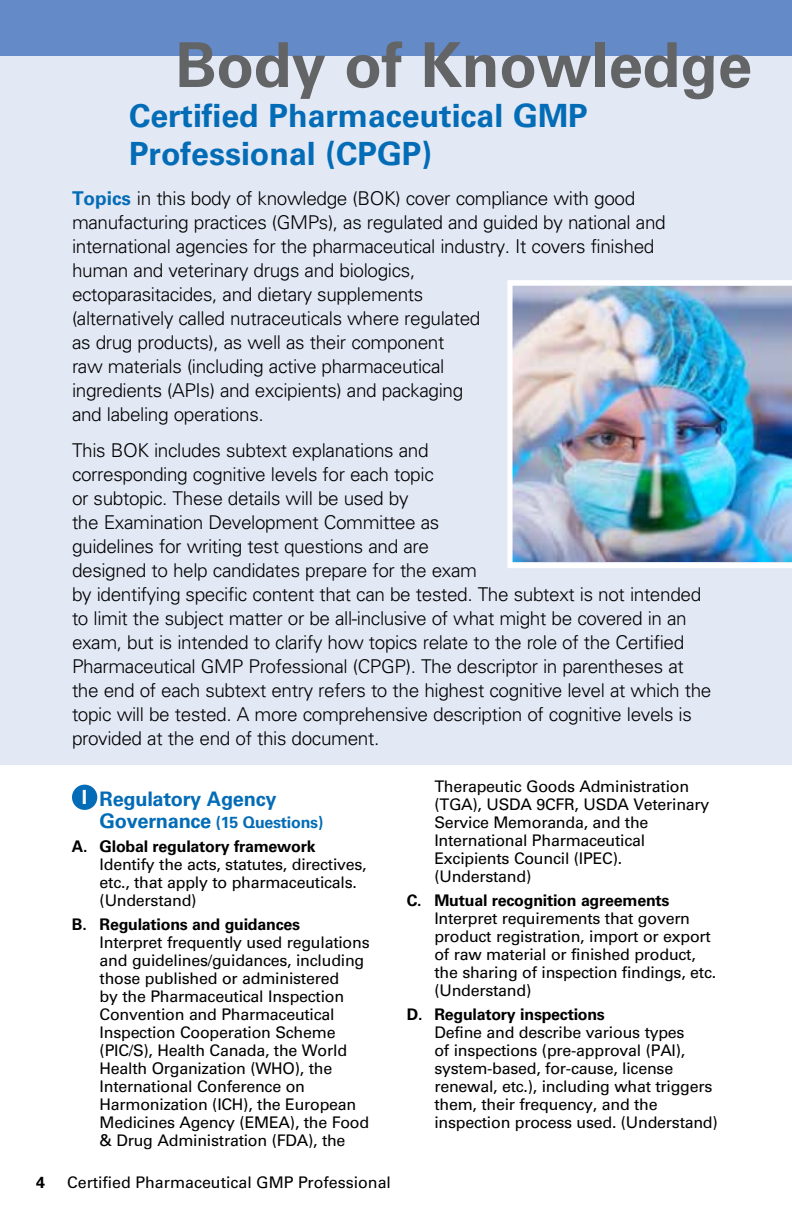
<style>
.page{position:relative;width:792px;height:1224px;background:#fff}
.page>*{position:absolute;margin:0;border:0;box-sizing:border-box;transform-origin:0 0}
.t1{font:700 62px "Univers LT Std";letter-spacing:-.005em;color:#636466}
.t2{font:700 32px/38.4px "Univers LT Std";color:#036cb6}
.t3{font:700 20px "Univers LT Std";letter-spacing:-.015em;color:#036cb6}
.t4{font:300 19px/24px "Univers LT Std";letter-spacing:-.02em;color:#000}
.t5{font:16px/18px "Univers LT Std";letter-spacing:-.015em;color:#000}
.t6{font:700 16px/24px "Univers LT Std";letter-spacing:-.015em;color:#000}
.s1{font-weight:700;color:#036cb6}
.s2{font-size:19.4px;color:#fff}
.s3{font-size:20px;color:#036cb6}
.s4{color:#036cb6}
</style>
<div class="page">
<div style="left:0;top:0;width:792px;height:765px;background:#e3e8f5"></div>
<div style="left:72px;top:785px;width:25px;height:25px;background:#036cb6;border-radius:50%"></div>
<img style="left:507px;top:280px;width:285px;height:288px">
<div style="left:0;top:0;width:792px;height:55px;background:#648ac7"></div>
<h1 class="t1" style="left:175px;top:29px;width:578px">Body of Knowledge</h1>
<h2 class="t2" style="left:129px;top:97px;width:460px">Certified Pharmaceutical GMP<br>Professional (CPGP)</h2>
<p class="t4" style="left:72px;top:187px;width:595px"><span class="s1">Topics</span> in this body of knowledge (BOK) cover compliance with good manufacturing practices (GMPs), as regulated and guided by national and international agencies for the pharmaceutical industry. It covers finished human and veterinary drugs and biologics,<br>ectoparasitacides, and dietary supplements<br>(alternatively called nutraceuticals where regulated<br>as drug products), as well as their component<br>raw materials (including active pharmaceutical<br>ingredients (APIs) and excipients) and packaging<br>and labeling operations.</p>
<p class="t4" style="left:72px;top:439px;width:641px">This BOK includes subtext explanations and<br>corresponding cognitive levels for each topic<br>or subtopic. These details will be used by<br>the Examination Development Committee as<br>guidelines for writing test questions and are<br>designed to help candidates prepare for the exam<br>by identifying specific content that can be tested. The subtext is not intended to limit the subject matter or be all-inclusive of what might be covered in an exam, but is intended to clarify how topics relate to the role of the Certified Pharmaceutical GMP Professional (CPGP). The descriptor in parentheses at the end of each subtext entry refers to the highest cognitive level at which the topic will be tested. A more comprehensive description of cognitive levels is provided at the end of this document.</p>
<p class="t3" style="left:82px;top:787px;width:196px"><span class="s2">I</span> Regulatory Agency</p>
<p class="t6" style="left:72px;top:810px;width:253px;text-indent:28px"><span class="s3">Governance</span> <span class="s4">(15 Questions)<br></span>A. Global regulatory framework</p>
<p class="t5" style="left:100px;top:855px;width:269px">Identify the acts, statutes, directives, etc., that apply to pharmaceuticals. (Understand)</p>
<p class="t6" style="left:72px;top:913px;width:230px">B. Regulations and guidances</p>
<p class="t5" style="left:100px;top:933px;width:272px">Interpret frequently used regulations and guidelines/guidances, including those published or administered<br>by the Pharmaceutical Inspection Convention and Pharmaceutical Inspection Cooperation Scheme (PIC/S), Health Canada, the World Health Organization (WHO), the International Conference on Harmonization (ICH), the European Medicines Agency (EMEA), the Food &amp; Drug Administration (FDA), the</p>
<p class="t6" style="left:36px;top:1171px;width:10px">4</p>
<p class="t5" style="left:67px;top:1173px;width:325px">Certified Pharmaceutical GMP Professional</p>
<p class="t5" style="left:434px;top:778px;width:277px">Therapeutic Goods Administration (TGA), USDA 9CFR, USDA Veterinary<br>Service Memoranda, and the<br>International Pharmaceutical<br>Excipients Council (IPEC). (Understand)</p>
<p class="t6" style="left:407px;top:889px;width:264px">C. Mutual recognition agreements</p>
<p class="t5" style="left:434px;top:910px;width:283px">Interpret requirements that govern product registration, import or export of raw material or finished product, the sharing of inspection findings, etc. (Understand)</p>
<p class="t6" style="left:407px;top:1003px;width:200px">D. Regulatory inspections</p>
<p class="t5" style="left:434px;top:1024px;width:285px">Define and describe various types<br>of inspections (pre-approval (PAI), system-based, for-cause, license renewal, etc.), including what triggers them, their frequency, and the inspection process used. (Understand)</p>
</div>
